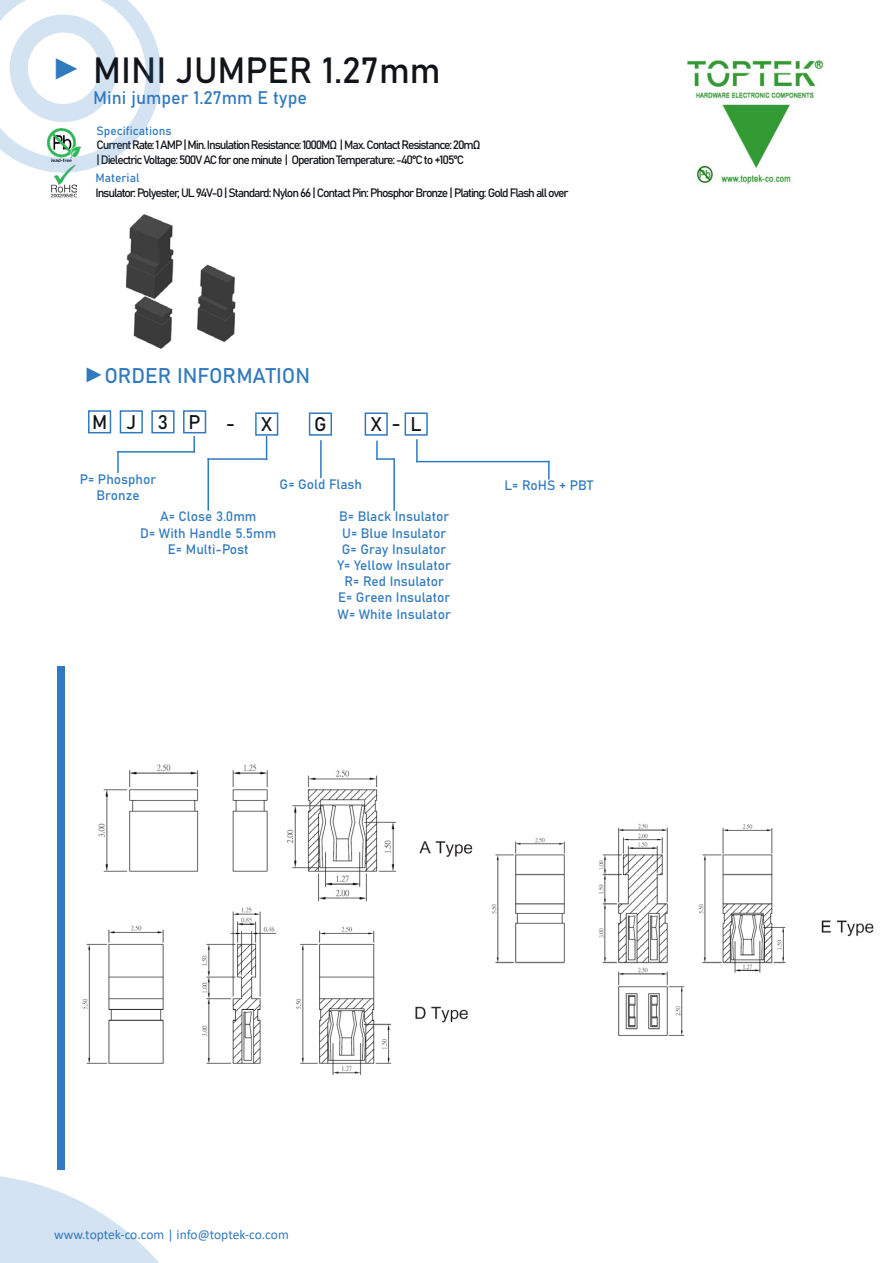
<style>
.page{position:relative;width:893px;height:1263px;background:#fff}
.page>*{position:absolute;margin:0;border:0;box-sizing:border-box;transform-origin:0 0}
.t1{font:36px "Bahnschrift 400 100";color:#111418}
.t2{font:21px "Bahnschrift 400 100";color:#317abf}
.t3{font:19.5px "Bahnschrift 400 100";color:#111418}
.t4{font:18px "Bahnschrift 400 100";color:#317abf}
.t5{font:13.5px/16.2px "Bahnschrift 400 100";color:#317abf;text-align:center}
.t6{font:13.5px "Calibri";letter-spacing:-.005em;color:#317abf}
.t7{font:12px/14.4px "Bahnschrift 400 100";letter-spacing:-.09em;color:#111418}
.t8{font:12px "Bahnschrift 400 100";color:#317abf}
.s1{font-family:"Arial";font-size:30px;color:#317abf}
.s2{font-family:"Arial"}
</style>
<div class="page">
<svg style="left:0;top:1176px;width:159px;height:87px"></svg>
<div style="left:57px;top:666px;width:7px;height:503px;background:#317abf"></div>
<img style="left:52px;top:173px;width:24px;height:24px">
<svg style="left:0;top:0;width:161px;height:173px"></svg>
<img style="left:687px;top:60px;width:137px;height:125px">
<img style="left:82px;top:764px;width:391px;height:312px">
<img style="left:125px;top:214px;width:111px;height:135px">
<div style="left:88px;top:410px;width:23px;height:23px;border:2px solid #317abf"></div>
<div style="left:120px;top:410px;width:23px;height:23px;border:2px solid #317abf"></div>
<div style="left:151px;top:410px;width:24px;height:23px;border:2px solid #317abf"></div>
<div style="left:183px;top:410px;width:23px;height:23px;border:2px solid #317abf"></div>
<div style="left:255px;top:412px;width:23px;height:24px;border:2px solid #317abf"></div>
<div style="left:309px;top:412px;width:23px;height:24px;border:2px solid #317abf"></div>
<hr style="left:320px;top:440px;width:2px;height:38px;background:#317abf">
<svg style="left:193px;top:436px;width:2px;height:15px"></svg>
<hr style="left:117px;top:451px;width:78px;height:2px;background:#317abf">
<hr style="left:117px;top:451px;width:2px;height:22px;background:#317abf">
<div style="left:405px;top:412px;width:23px;height:24px;border:2px solid #317abf"></div>
<hr style="left:416px;top:439px;width:2px;height:23px;background:#317abf">
<hr style="left:416px;top:461px;width:134px;height:1px;background:#317abf">
<svg style="left:548px;top:461px;width:2px;height:19px"></svg>
<div style="left:365px;top:412px;width:23px;height:24px;border:2px solid #317abf"></div>
<svg style="left:266px;top:436px;width:1px;height:22px"></svg>
<hr style="left:207px;top:458px;width:60px;height:2px;background:#317abf">
<hr style="left:207px;top:458px;width:2px;height:53px;background:#317abf">
<svg style="left:376px;top:441px;width:17px;height:19px"></svg>
<hr style="left:393px;top:458px;width:2px;height:53px;background:#317abf">
<img style="left:491px;top:823px;width:383px;height:213px">
<div style="left:411px;top:736px;width:108px;height:68px;background:#fff"></div>
<h1 class="t1" style="left:52px;top:43px;width:390px"><span class="s1">►</span> MINI JUMPER 1.27mm</h1>
<h3 class="t4" style="left:93px;top:84px;width:215px">Mini jumper 1.27mm E type</h3>
<p class="t8" style="left:97px;top:121px;width:77px">Specifications</p>
<p class="t7" style="left:97px;top:137px;width:385px">Current Rate: 1 AMP | Min. Insulation Resistance: 1000MΩ | Max. Contact Resistance: 20mΩ | Dielectric Voltage: 500V AC for one minute | Operation Temperature: -40°C to +105°C</p>
<p class="t8" style="left:95px;top:169px;width:46px">Material</p>
<p class="t7" style="left:95px;top:184px;width:475px">Insulator: Polyester, UL 94V-0 | Standard: Nylon 66 | Contact Pin: Phosphor Bronze | Plating: Gold Flash all over</p>
<h2 class="t2" style="left:84px;top:359px;width:228px"><span class="s2">►</span>ORDER INFORMATION</h2>
<h3 class="t3" style="left:92px;top:407px;width:110px">MJ3P</h3>
<h3 class="t3" style="left:226px;top:409px;width:48px">- X</h3>
<h3 class="t3" style="left:314px;top:409px;width:14px">G</h3>
<h3 class="t3" style="left:371px;top:409px;width:13px">X</h3>
<h3 class="t3" style="left:391px;top:409px;width:32px">- L</h3>
<p class="t5" style="left:80px;top:470px;width:78px">P= Phosphor<br>Bronze</p>
<p class="t5" style="left:280px;top:475px;width:84px">G= Gold Flash</p>
<p class="t5" style="left:140px;top:508px;width:137px">A= Close 3.0mm<br>D= With Handle 5.5mm<br>E= Multi-Post</p>
<p class="t5" style="left:337px;top:508px;width:115px">B= Black Insulator<br>U= Blue Insulator<br>G= Gray Insulator<br>Y= Yellow Insulator<br>R= Red Insulator<br>E= Green Insulator<br>W= White Insulator</p>
<p class="t5" style="left:504px;top:476px;width:90px">L= RoHS + PBT</p>
<p class="t6" style="left:54px;top:1225px;width:236px">www.toptek-co.com | info@toptek‐co.com</p>
</div>
